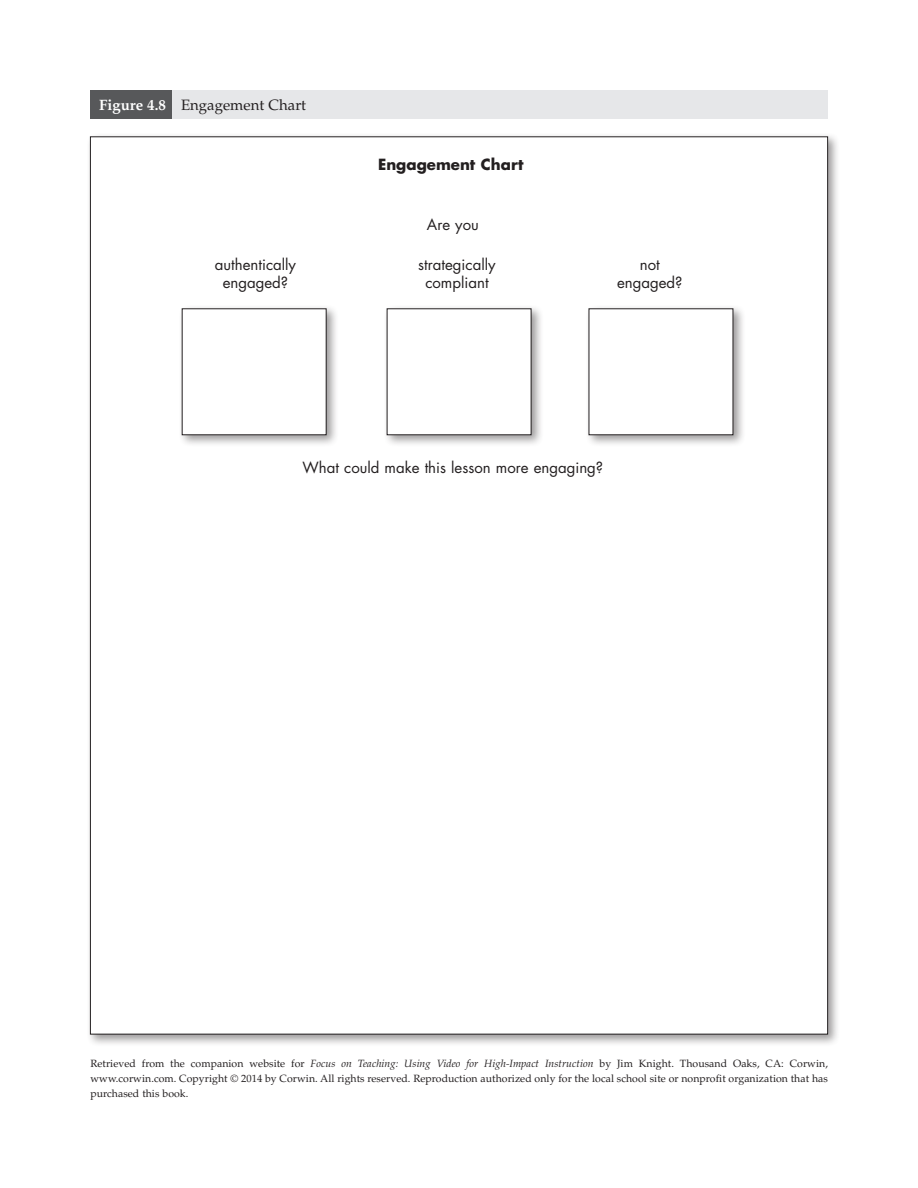
<style>
.page{position:relative;width:918px;height:1188px;background:#fff}
.page>*{position:absolute;margin:0;border:0;box-sizing:border-box;transform-origin:0 0}
.Figure_Text{font:15px/18px "Futura Std";color:#231f20;text-align:center}
.Figure_Number___Capt{font:15px "Palatino LT Std";color:#231f20}
.Figure_Text-2{font:700 15px "Futura Std";color:#231f20}
.Source_Note{font:10.5px/15px "Palatino LT Std";letter-spacing:.005em;color:#231f20;text-align:justify}
.s1{font-weight:700;color:#fff}
.s2{font-style:italic}
</style>
<div class="page">
<div style="left:86px;top:133px;width:755px;height:914px;background:#231f20;opacity:.45"></div>
<div style="left:90px;top:137px;width:738px;height:897px;background:#fff"></div>
<div style="left:173px;top:90px;width:655px;height:29px;background:#e6e7e9"></div>
<div style="left:90px;top:90px;width:82px;height:29px;background:#57585a"></div>
<div style="left:178px;top:305px;width:162px;height:143px;background:#231f20;opacity:.45"></div>
<div style="left:182px;top:309px;width:144px;height:126px;background:#fff"></div>
<div style="left:383px;top:305px;width:161px;height:143px;background:#231f20;opacity:.45"></div>
<div style="left:387px;top:309px;width:144px;height:126px;background:#fff"></div>
<div style="left:585px;top:305px;width:161px;height:143px;background:#231f20;opacity:.45"></div>
<div style="left:589px;top:309px;width:144px;height:126px;background:#fff"></div>
<p class="Figure_Number___Capt" style="left:99px;top:96px;width:209px"><span class="s1">Figure 4.8</span> Engagement Chart</p>
<p class="Figure_Text-2" style="left:378px;top:154px;width:147px">Engagement Chart</p>
<p class="Figure_Text" style="left:427px;top:216px;width:53px">Are you</p>
<p class="Figure_Text" style="left:215px;top:256px;width:83px">authentically engaged?</p>
<p class="Figure_Text" style="left:418px;top:256px;width:79px">strategically compliant</p>
<p class="Figure_Text" style="left:617px;top:256px;width:67px">not engaged?</p>
<p class="Figure_Text" style="left:303px;top:459px;width:302px">What could make this lesson more engaging?</p>
<p class="Source_Note" style="left:90px;top:1057px;width:739px">Retrieved from the companion website for <span class="s2">Focus on Teaching: Using Video for High-Impact Instruction</span> by Jim Knight. Thousand Oaks, CA: Corwin, www.corwin.com. Copyright © 2014 by Corwin. All rights reserved. Reproduction authorized only for the local school site or nonprofit organization that has purchased this book.</p>
</div>
